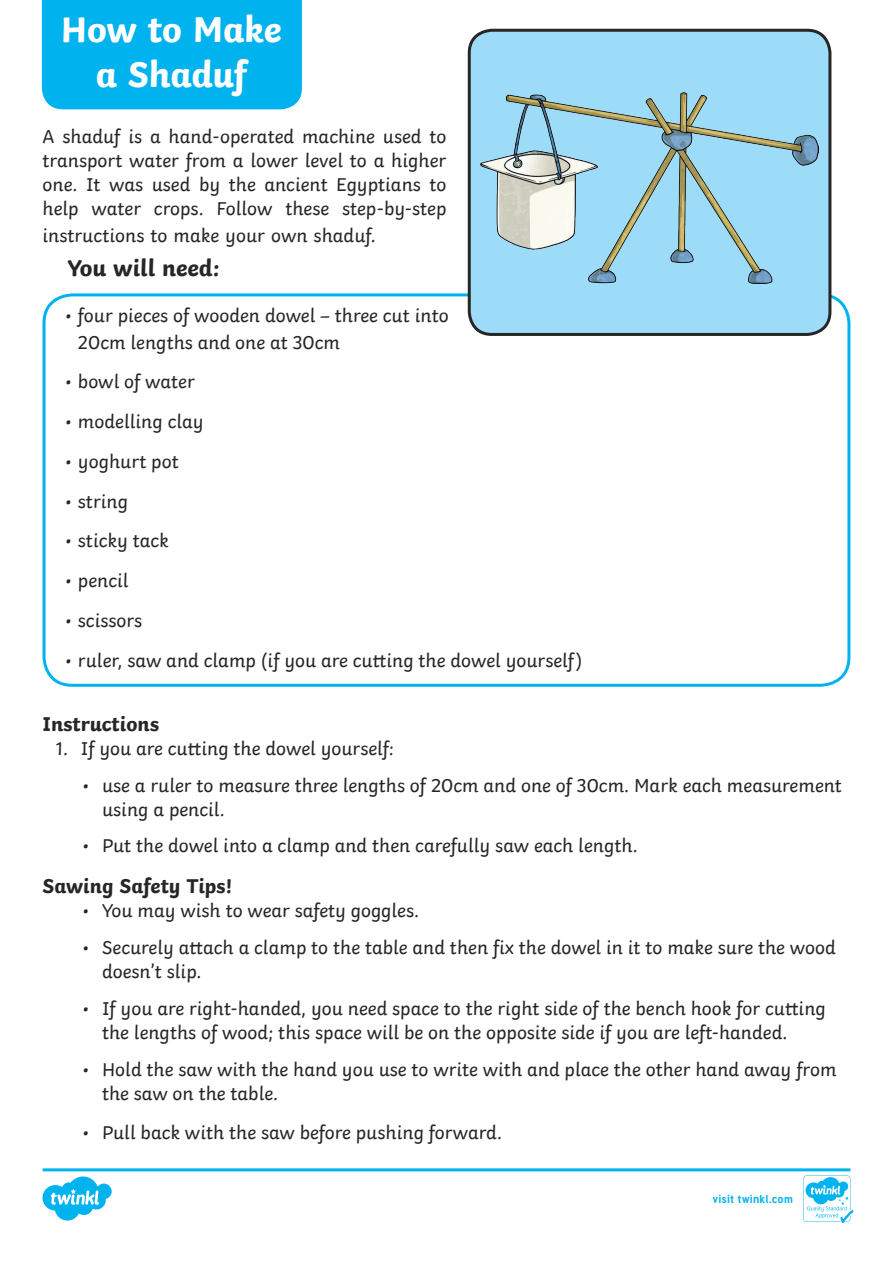
<style>
.page{position:relative;width:893px;height:1263px;background:#fff}
.page>*{position:absolute;margin:0;border:0;box-sizing:border-box;transform-origin:0 0}
.Heading_1{font:700 37.5px/45px "Twinkl";letter-spacing:-.01em;color:#fff;text-align:center}
.Heading_3{font:700 24px "Twinkl";color:#282526}
.Heading_3-2{font:700 21px "Twinkl";color:#282526}
.KS2_Body_Copy{font:19.5px/24px "Twinkl";color:#282526}
.t1{font:700 11.4px "Tuffy";letter-spacing:.015em;color:#00b3ef}
</style>
<div class="page">
<div style="left:42px;top:0;width:260px;height:109px;background:#00b3ef"></div>
<div style="left:43px;top:293px;width:807px;height:394px;border:3px solid #00b3ef;border-radius:28px"></div>
<div style="left:469px;top:30px;width:361px;height:304px;background:#9cdcf8;border-radius:23px"></div>
<img style="left:481px;top:92px;width:338px;height:192px">
<div style="left:468px;top:29px;width:363px;height:307px;border:3px solid #282526;border-radius:23px"></div>
<svg style="left:43px;top:1168px;width:810px;height:55px"></svg>
<p class="Heading_1" style="left:61px;top:3px;width:222px">How to Make a Shaduf</p>
<p class="KS2_Body_Copy" style="left:43px;top:122px;width:405px;text-align:justify">A shaduf is a hand-operated machine used to transport water from a lower level to a higher one. It was used by the ancient Egyptians to help water crops. Follow these step-by-step</p>
<p class="KS2_Body_Copy" style="left:43px;top:221px;width:335px">instructions to make your own shaduf.</p>
<p class="Heading_3" style="left:67px;top:248px;width:154px">You will need:</p>
<p class="KS2_Body_Copy" style="left:78px;top:300px;width:372px;line-height:27px;text-indent:-13px">• four pieces of wooden dowel – three cut into<br>20cm lengths and one at 30cm</p>
<p class="KS2_Body_Copy" style="left:65px;top:368px;width:131px">• bowl of water</p>
<p class="KS2_Body_Copy" style="left:65px;top:408px;width:140px">• modelling clay</p>
<p class="KS2_Body_Copy" style="left:65px;top:448px;width:115px">• yoghurt pot</p>
<p class="KS2_Body_Copy" style="left:65px;top:487px;width:64px">• string</p>
<p class="KS2_Body_Copy" style="left:65px;top:527px;width:105px">• sticky tack</p>
<p class="KS2_Body_Copy" style="left:65px;top:567px;width:65px">• pencil</p>
<p class="KS2_Body_Copy" style="left:65px;top:607px;width:79px">• scissors</p>
<p class="KS2_Body_Copy" style="left:65px;top:646px;width:519px">• ruler, saw and clamp (if you are cutting the dowel yourself)</p>
<p class="Heading_3-2" style="left:43px;top:706px;width:118px">Instructions</p>
<p class="KS2_Body_Copy" style="left:56px;top:735px;width:339px">1. If you are cutting the dowel yourself:</p>
<p class="KS2_Body_Copy" style="left:102px;top:771px;width:741px;text-indent:-19px">• use a ruler to measure three lengths of 20cm and one of 30cm. Mark each measurement using a pencil.</p>
<p class="KS2_Body_Copy" style="left:83px;top:832px;width:557px">• Put the dowel into a clamp and then carefully saw each length.</p>
<p class="Heading_3-2" style="left:43px;top:869px;width:192px">Sawing Safety Tips!</p>
<p class="KS2_Body_Copy" style="left:83px;top:897px;width:338px">• You may wish to wear safety goggles.</p>
<p class="KS2_Body_Copy" style="left:102px;top:934px;width:735px;text-indent:-19px">• Securely attach a clamp to the table and then fix the dowel in it to make sure the wood doesn’t slip.</p>
<p class="KS2_Body_Copy" style="left:102px;top:995px;width:725px;text-indent:-19px">• If you are right-handed, you need space to the right side of the bench hook for cutting the lengths of wood; this space will be on the opposite side if you are left-handed.</p>
<p class="KS2_Body_Copy" style="left:102px;top:1055px;width:736px;text-indent:-19px">• Hold the saw with the hand you use to write with and place the other hand away from the saw on the table.</p>
<p class="KS2_Body_Copy" style="left:83px;top:1119px;width:421px">• Pull back with the saw before pushing forward.</p>
<p class="t1" style="left:712px;top:1190px;width:82px">visit twinkl.com</p>
</div>
